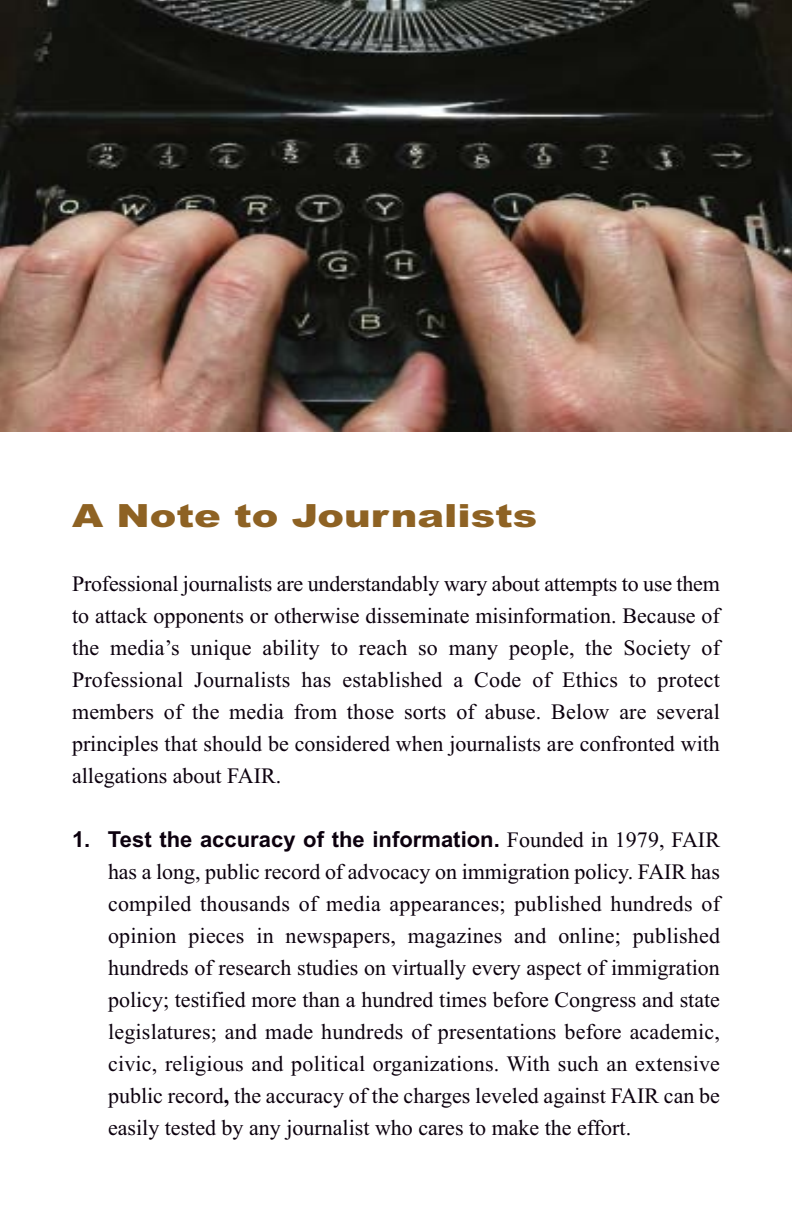
<style>
.page{position:relative;width:792px;height:1224px;background:#fff}
.page>*{position:absolute;margin:0;border:0;box-sizing:border-box;transform-origin:0 0}
.t1{font:900 32px "Arial";color:#8e6223;scale:1.25 1}
.t2{font:22px/32px "Times New Roman";color:#0c000e;text-align:justify}
.t3{font:700 22px "Arial";color:#0c000e}
.s1{font-family:"Times New Roman";font-weight:400}
.s2{font-family:"Times New Roman PS Bold MT OTF"}
</style>
<div class="page">
<img style="left:0;top:0;width:792px;height:432px">
<h1 class="t1" style="left:72px;top:497px;width:374px">A Note to Journalists</h1>
<p class="t2" style="left:72px;top:567px;width:650px">Professional journalists are understandably wary about attempts to use them to attack opponents or otherwise disseminate misinformation. Because of the media’s unique ability to reach so many people, the Society of Professional Journalists has established a Code of Ethics to protect members of the media from those sorts of abuse. Below are several principles that should be considered when journalists are confronted with allegations about FAIR.</p>
<p class="t3" style="left:72px;top:826px;width:650px">1. Test the accuracy of the information. <span class="s1">Founded in 1979, FAIR</span></p>
<p class="t2" style="left:108px;top:855px;width:614px">has a long, public record of advocacy on immigration policy. FAIR has compiled thousands of media appearances; published hundreds of opinion pieces in newspapers, magazines and online; published hundreds of research studies on virtually every aspect of immigration policy; testified more than a hundred times before Congress and state legislatures; and made hundreds of presentations before academic, civic, religious and political organizations. With such an extensive public record<span class="s2">,</span> the accuracy of the charges leveled against FAIR can be easily tested by any journalist who cares to make the effort.</p>
</div>
